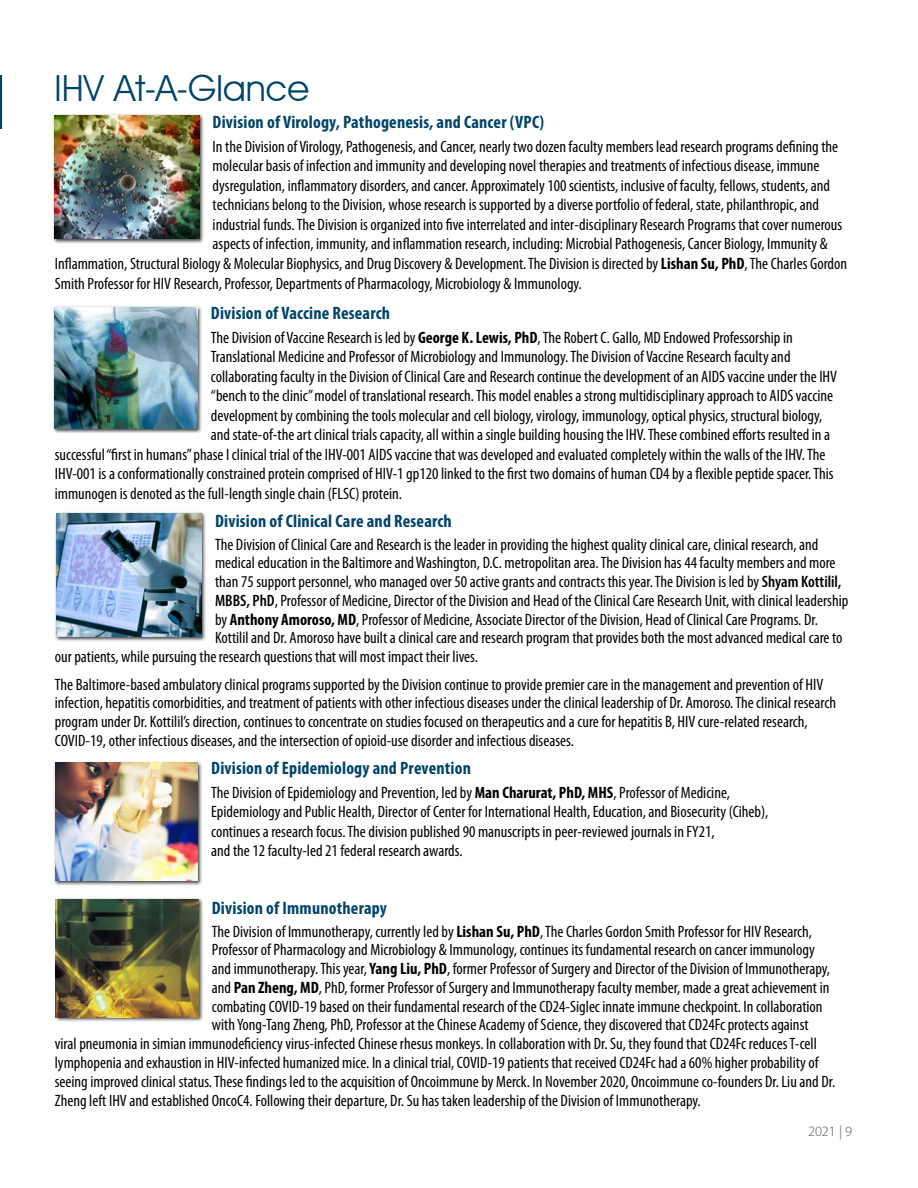
<style>
.page{position:relative;width:918px;height:1188px;background:#fff}
.page>*{position:absolute;margin:0;border:0;box-sizing:border-box;transform-origin:0 0}
.t1{font:36px "Avant Garde IT Cby BT";color:#00446a}
.t2{font:700 condensed 18px "Myriad Pro";letter-spacing:.01em;color:#00446a}
.t3{font:condensed 16.5px/18.8px "Myriad Pro";color:#000}
.t4{font:300 14.25px "Myriad Pro";color:#58595b}
.s1{font-weight:700}
.s2{font-weight:600}
</style>
<div class="page">
<div style="left:52px;top:113px;width:152px;height:131px;background:#000;opacity:.75"></div>
<img style="left:54px;top:115px;width:145px;height:124px">
<div style="left:52px;top:305px;width:151px;height:128px;background:#000;opacity:.75"></div>
<img style="left:54px;top:307px;width:143px;height:121px">
<div style="left:54px;top:512px;width:153px;height:130px;background:#000;opacity:.75"></div>
<img style="left:56px;top:514px;width:146px;height:123px">
<div style="left:53px;top:761px;width:150px;height:125px;background:#000;opacity:.75"></div>
<img style="left:55px;top:763px;width:143px;height:118px">
<div style="left:54px;top:897px;width:150px;height:125px;background:#000;opacity:.75"></div>
<img style="left:56px;top:899px;width:142px;height:118px">
<hr style="left:0;top:76px;width:2px;height:53px;background:#00446a">
<h1 class="t1" style="left:55px;top:66px;width:256px">IHV At-A-Glance</h1>
<p class="t2" style="left:213px;top:111px;width:333px">Division of Virology, Pathogenesis, and Cancer (VPC)</p>
<p class="t3" style="left:213px;top:137px;width:627px">In the Division of Virology, Pathogenesis, and Cancer, nearly two dozen faculty members lead research programs defining the</p>
<p class="t3" style="left:213px;top:156px;width:608px">molecular basis of infection and immunity and developing novel therapies and treatments of infectious disease, immune</p>
<p class="t3" style="left:213px;top:176px;width:619px">dysregulation, inflammatory disorders, and cancer. Approximately 100 scientists, inclusive of faculty, fellows, students, and</p>
<p class="t3" style="left:213px;top:195px;width:608px">technicians belong to the Division, whose research is supported by a diverse portfolio of federal, state, philanthropic, and</p>
<p class="t3" style="left:213px;top:215px;width:631px">industrial funds. The Division is organized into five interrelated and inter-disciplinary Research Programs that cover numerous</p>
<p class="t3" style="left:213px;top:234px;width:617px">aspects of infection, immunity, and inflammation research, including: Microbial Pathogenesis, Cancer Biology, Immunity &amp;</p>
<p class="t3" style="left:55px;top:254px;width:794px">Inflammation, Structural Biology &amp; Molecular Biophysics, and Drug Discovery &amp; Development. The Division is directed by <span class="s1">Lishan Su, PhD</span>, The Charles Gordon</p>
<p class="t3" style="left:55px;top:273px;width:528px">Smith Professor for HIV Research, Professor, Departments of Pharmacology, Microbiology &amp; Immunology.</p>
<p class="t2" style="left:211px;top:301px;width:181px">Division of Vaccine Research</p>
<p class="t3" style="left:211px;top:328px;width:583px">The Division of Vaccine Research is led by <span class="s1">George K. Lewis, PhD</span>, The Robert C. Gallo, MD Endowed Professorship in</p>
<p class="t3" style="left:211px;top:347px;width:581px">Translational Medicine and Professor of Microbiology and Immunology. The Division of Vaccine Research faculty and</p>
<p class="t3" style="left:211px;top:367px;width:628px">collaborating faculty in the Division of Clinical Care and Research continue the development of an AIDS vaccine under the IHV</p>
<p class="t3" style="left:211px;top:386px;width:624px">“bench to the clinic” model of translational research. This model enables a strong multidisciplinary approach to AIDS vaccine</p>
<p class="t3" style="left:211px;top:406px;width:613px">development by combining the tools molecular and cell biology, virology, immunology, optical physics, structural biology,</p>
<p class="t3" style="left:211px;top:425px;width:621px">and state-of-the art clinical trials capacity, all within a single building housing the IHV. These combined efforts resulted in a</p>
<p class="t3" style="left:55px;top:445px;width:772px">successful “first in humans” phase I clinical trial of the IHV-001 AIDS vaccine that was developed and evaluated completely within the walls of the IHV. The</p>
<p class="t3" style="left:55px;top:464px;width:780px">IHV-001 is a conformationally constrained protein comprised of HIV-1 gp120 linked to the first two domains of human CD4 by a flexible peptide spacer. This</p>
<p class="t3" style="left:55px;top:484px;width:349px">immunogen is denoted as the full-length single chain (FLSC) protein.</p>
<p class="t2" style="left:215px;top:509px;width:238px">Division of Clinical Care and Research</p>
<p class="t3" style="left:215px;top:535px;width:605px">The Division of Clinical Care and Research is the leader in providing the highest quality clinical care, clinical research, and</p>
<p class="t3" style="left:215px;top:553px;width:622px">medical education in the Baltimore and Washington, D.C. metropolitan area. The Division has 44 faculty members and more</p>
<p class="t3" style="left:215px;top:572px;width:628px">than 75 support personnel, who managed over 50 active grants and contracts this year. The Division is led by <span class="s2">Shyam Kottilil,</span></p>
<p class="t3" style="left:215px;top:591px;width:635px"><span class="s2">MBBS, PhD</span>, Professor of Medicine, Director of the Division and Head of the Clinical Care Research Unit, with clinical leadership</p>
<p class="t3" style="left:215px;top:610px;width:604px">by <span class="s1">Anthony Amoroso, MD</span>, Professor of Medicine, Associate Director of the Division, Head of Clinical Care Programs. Dr.</p>
<p class="t3" style="left:215px;top:628px;width:629px">Kottilil and Dr. Amoroso have built a clinical care and research program that provides both the most advanced medical care to</p>
<p class="t3" style="left:55px;top:647px;width:425px">our patients, while pursuing the research questions that will most impact their lives.</p>
<p class="t3" style="left:55px;top:675px;width:783px">The Baltimore-based ambulatory clinical programs supported by the Division continue to provide premier care in the management and prevention of HIV infection, hepatitis comorbidities, and treatment of patients with other infectious diseases under the clinical leadership of Dr. Amoroso. The clinical research program under Dr. Kottilil’s direction, continues to concentrate on studies focused on therapeutics and a cure for hepatitis B, HIV cure-related research, COVID-19, other infectious diseases, and the intersection of opioid-use disorder and infectious diseases.</p>
<p class="t2" style="left:211px;top:757px;width:261px">Division of Epidemiology and Prevention</p>
<p class="t3" style="left:211px;top:782px;width:559px;line-height:19.5px">The Division of Epidemiology and Prevention, led by <span class="s1">Man Charurat, PhD, MHS</span>, Professor of Medicine, Epidemiology and Public Health, Director of Center for International Health, Education, and Biosecurity (Ciheb), continues a research focus. The division published 90 manuscripts in peer-reviewed journals in FY21,<br>and the 12 faculty-led 21 federal research awards.</p>
<p class="t2" style="left:212px;top:896px;width:177px">Division of Immunotherapy</p>
<p class="t3" style="left:212px;top:922px;width:602px">The Division of Immunotherapy, currently led by <span class="s1">Lishan Su, PhD</span>, The Charles Gordon Smith Professor for HIV Research,</p>
<p class="t3" style="left:212px;top:940px;width:604px">Professor of Pharmacology and Microbiology &amp; Immunology, continues its fundamental research on cancer immunology</p>
<p class="t3" style="left:212px;top:959px;width:620px">and immunotherapy. This year, <span class="s1">Yang Liu, PhD</span>, former Professor of Surgery and Director of the Division of Immunotherapy,</p>
<p class="t3" style="left:212px;top:978px;width:619px">and <span class="s1">Pan Zheng, MD</span>, PhD, former Professor of Surgery and Immunotherapy faculty member, made a great achievement in</p>
<p class="t3" style="left:212px;top:997px;width:612px">combating COVID-19 based on their fundamental research of the CD24-Siglec innate immune checkpoint. In collaboration</p>
<p class="t3" style="left:212px;top:1015px;width:598px">with Yong-Tang Zheng, PhD, Professor at the Chinese Academy of Science, they discovered that CD24Fc protects against</p>
<p class="t3" style="left:55px;top:1034px;width:764px">viral pneumonia in simian immunodeficiency virus-infected Chinese rhesus monkeys. In collaboration with Dr. Su, they found that CD24Fc reduces T-cell</p>
<p class="t3" style="left:55px;top:1053px;width:765px">lymphopenia and exhaustion in HIV-infected humanized mice. In a clinical trial, COVID-19 patients that received CD24Fc had a 60% higher probability of</p>
<p class="t3" style="left:55px;top:1072px;width:782px">seeing improved clinical status. These findings led to the acquisition of Oncoimmune by Merck. In November 2020, Oncoimmune co-founders Dr. Liu and Dr.</p>
<p class="t3" style="left:55px;top:1091px;width:647px">Zheng left IHV and established OncoC4. Following their departure, Dr. Su has taken leadership of the Division of Immunotherapy.</p>
<p class="t4" style="left:808px;top:1123px;width:46px">2021 | 9</p>
</div>
